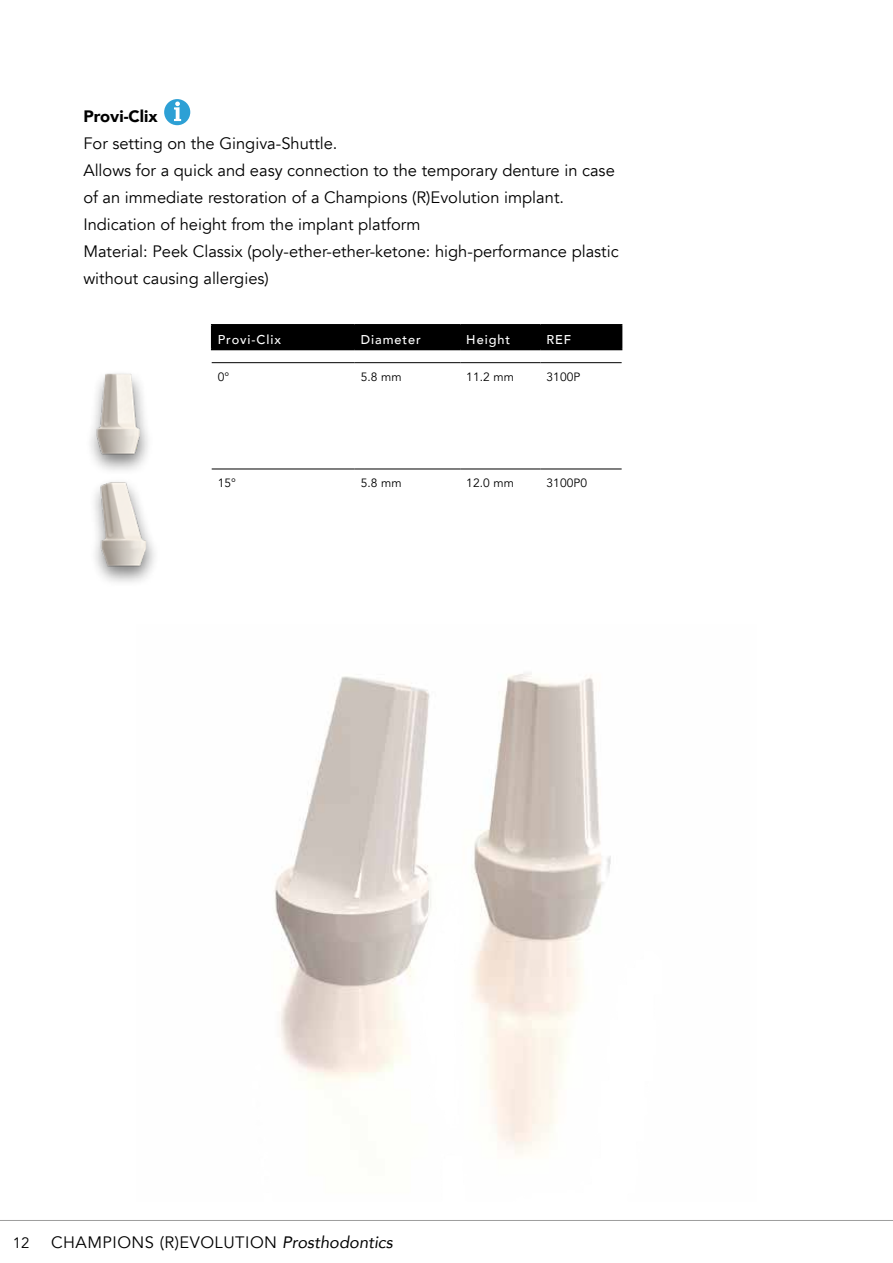
<style>
.page{position:relative;width:893px;height:1263px;background:#fff}
.page>*{position:absolute;margin:0;border:0;box-sizing:border-box;transform-origin:0 0}
.t1{font:16.5px/27px "Avenir";color:#000}
.t2{font:16.5px "Avenir";letter-spacing:.03em;color:#000}
.t3{font:900 16.5px "Avenir";color:#000}
.t4{font:15px "Avenir";color:#000}
.t5{font:500 12.75px "Avenir";letter-spacing:.075em;color:#fff}
.t6{font:12px "Avenir";letter-spacing:.01em;color:#000}
.s1{font-style:italic}
</style>
<div class="page">
<hr style="left:0;top:1220px;width:893px;height:1px;background:#9d9d9c">
<hr style="left:211px;top:324px;width:144px;height:2px;background:#000">
<hr style="left:355px;top:324px;width:105px;height:2px;background:#000">
<hr style="left:460px;top:324px;width:80px;height:2px;background:#000">
<hr style="left:540px;top:324px;width:82px;height:2px;background:#000">
<div style="left:211px;top:325px;width:411px;height:24px;background:#000"></div>
<hr style="left:211px;top:349px;width:144px;height:1px;background:#000">
<hr style="left:355px;top:349px;width:105px;height:1px;background:#000">
<hr style="left:460px;top:349px;width:80px;height:1px;background:#000">
<hr style="left:540px;top:349px;width:82px;height:1px;background:#000">
<hr style="left:212px;top:362px;width:143px;height:1px;background:#000">
<hr style="left:355px;top:362px;width:105px;height:1px;background:#000">
<hr style="left:460px;top:362px;width:80px;height:1px;background:#000">
<hr style="left:540px;top:362px;width:82px;height:1px;background:#000">
<hr style="left:212px;top:469px;width:143px;height:1px;background:#000">
<hr style="left:355px;top:469px;width:105px;height:1px;background:#000">
<hr style="left:460px;top:469px;width:80px;height:1px;background:#000">
<hr style="left:540px;top:469px;width:82px;height:1px;background:#000">
<img style="left:274px;top:673px;width:337px;height:483px">
<img style="left:93px;top:373px;width:55px;height:85px">
<div style="left:89px;top:477px;width:72px;height:111px;background:#000;opacity:.5"></div>
<img style="left:93px;top:458px;width:65px;height:115px">
<div style="left:164px;top:99px;width:26px;height:26px;background:#2da0d5;border-radius:50%"></div>
<svg style="left:174px;top:102px;width:7px;height:19px"></svg>
<p class="t3" style="left:83px;top:102px;width:76px">Provi-Clix</p>
<p class="t1" style="left:83px;top:130px;width:537px">For setting on the Gingiva-Shuttle.<br>Allows for a quick and easy connection to the temporary denture in case of an immediate restoration of a Champions (R)Evolution implant.<br>Indication of height from the implant platform<br>Material: Peek Classix (poly-ether-ether-ketone: high-performance plastic without causing allergies)</p>
<p class="t5" style="left:218px;top:328px;width:65px">Provi-Clix</p>
<p class="t5" style="left:361px;top:328px;width:62px">Diameter</p>
<p class="t5" style="left:466px;top:328px;width:45px">Height</p>
<p class="t5" style="left:546px;top:328px;width:26px">REF</p>
<p class="t6" style="left:218px;top:369px;width:13px">0°</p>
<p class="t6" style="left:361px;top:369px;width:43px">5.8 mm</p>
<p class="t6" style="left:466px;top:369px;width:49px">11.2 mm</p>
<p class="t6" style="left:546px;top:369px;width:36px">3100P</p>
<p class="t6" style="left:218px;top:476px;width:20px">15°</p>
<p class="t6" style="left:361px;top:476px;width:43px">5.8 mm</p>
<p class="t6" style="left:466px;top:476px;width:49px">12.0 mm</p>
<p class="t6" style="left:546px;top:476px;width:42px">3100P0</p>
<p class="t4" style="left:13px;top:1234px;width:18px">12</p>
<p class="t2" style="left:51px;top:1232px;width:343px">CHAMPIONS (R)EVOLUTION <span class="s1">Prosthodontics</span></p>
</div>
